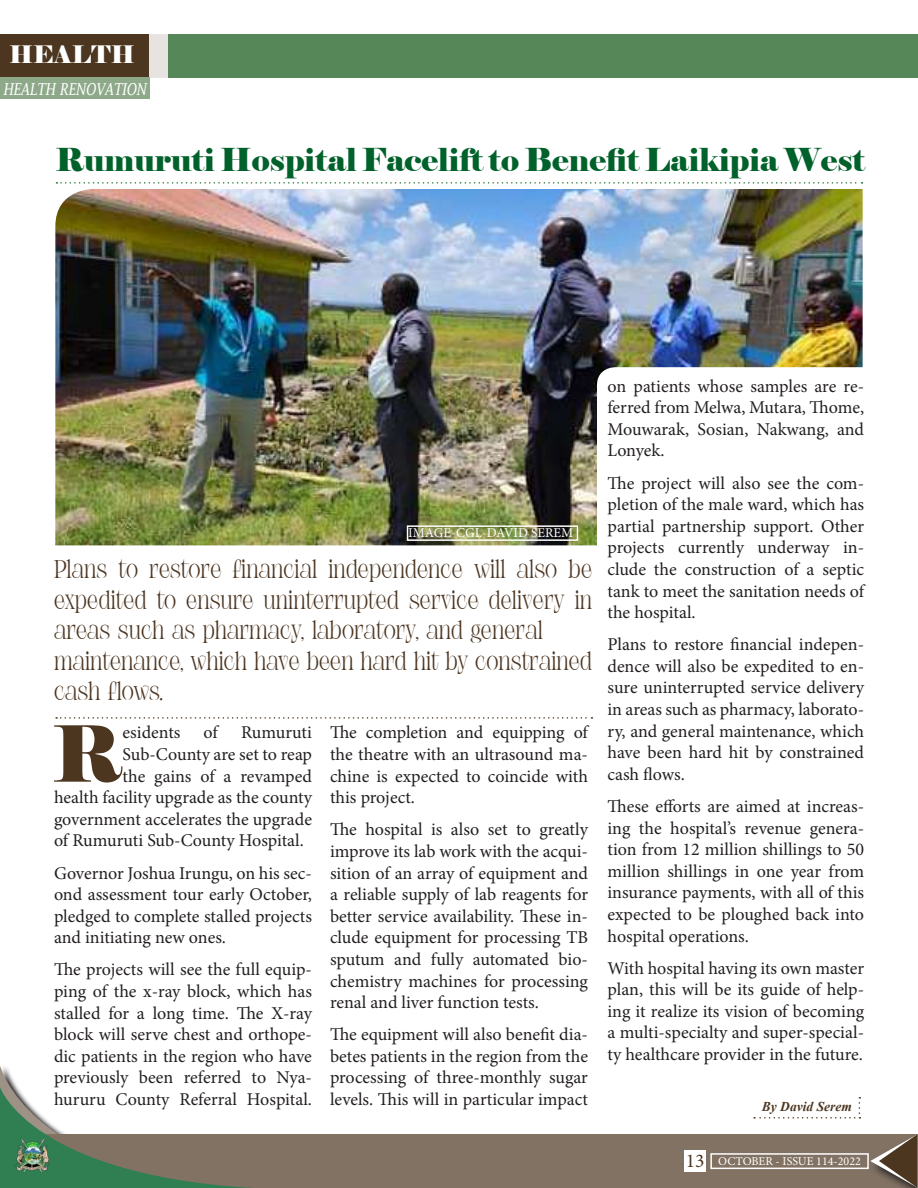
<style>
.page{position:relative;width:918px;height:1188px;background:#fff}
.page>*{position:absolute;margin:0;border:0;box-sizing:border-box;transform-origin:0 0}
.t1{font:77.25px "Elephant";color:#4c3620}
.t2{font:31.5px "Elephant";color:#00612a}
.t3{font:25.5px/30.6px "Moresby";color:#4c3622}
.t4{font:24px "Elephant";color:#fff}
.t5{font:18px/21.6px "Minion Pro";color:#231f20;text-align:justify}
.t6{font:italic 16.5px "Lucida Fax";color:#fff;scale:.79 1}
.t7{font:13.5px "Minion Pro";color:#fff}
.t8{font:italic 700 13.5px "Times New Roman";color:#4c3620}
.t9{font:12px "Minion Pro";color:#fff}
.s1{font-size:19.5px;color:#4c3620}
</style>
<div class="page">
<img style="left:55px;top:189px;width:808px;height:356px">
<svg style="left:56px;top:717px;width:536px;height:2px"></svg>
<div style="left:597px;top:367px;width:293px;height:756px;background:#fff;border-radius:18px"></div>
<svg style="left:754px;top:1097px;width:106px;height:22px"></svg>
<svg style="left:0;top:1066px;width:18px;height:21px"></svg>
<div style="left:144px;top:34px;width:774px;height:43px;background:#568758"></div>
<div style="left:0;top:34px;width:149px;height:43px;background:#4c3620"></div>
<div style="left:149px;top:34px;width:19px;height:43px;background:#e6e3e0"></div>
<div style="left:0;top:1134px;width:918px;height:54px;background:#827263"></div>
<svg style="left:0;top:1087px;width:252px;height:101px"></svg>
<div style="left:869px;top:1132px;width:49px;height:56px;background:#fff"></div>
<svg style="left:870px;top:1134px;width:48px;height:54px;background:#736253"></svg>
<div style="left:684px;top:1150px;width:22px;height:22px;background:#fff"></div>
<div style="left:710px;top:1153px;width:159px;height:16px;border:2px solid #fff"></div>
<img style="left:14px;top:1137px;width:36px;height:35px">
<div style="left:0;top:77px;width:149px;height:22px;background:#8da989"></div>
<div style="left:407px;top:525px;width:171px;height:16px;border:2px solid #fff"></div>
<svg style="left:56px;top:182px;width:807px;height:2px"></svg>
<h3 class="t4" style="left:9px;top:40px;width:127px">HEALTH</h3>
<p class="t6" style="left:3px;top:79px;width:183px">HEALTH RENOVATION</p>
<h2 class="t2" style="left:55px;top:140px;width:812px">Rumuruti Hospital Facelift to Benefit Laikipia West</h2>
<p class="t7" style="left:408px;top:523px;width:166px">IMAGE-CGL-DAVID SEREM</p>
<h3 class="t3" style="left:54px;top:555px;width:540px">Plans to restore financial independence will also be expedited to ensure uninterrupted service delivery in areas such as pharmacy, laboratory, and general maintenance, which have been hard hit by constrained cash flows.</h3>
<h1 class="t1" style="left:52px;top:706px;width:72px">R</h1>
<p class="t5" style="left:123px;top:722px;width:59px">esidents</p>
<p class="t5" style="left:204px;top:722px;width:16px">of</p>
<p class="t5" style="left:241px;top:722px;width:72px">Rumuruti</p>
<p class="t5" style="left:123px;top:744px;width:191px">Sub-County are set to reap</p>
<p class="t5" style="left:123px;top:765px;width:191px">the gains of a revamped</p>
<p class="t5" style="left:54px;top:787px;width:260px">health facility upgrade as the county</p>
<p class="t5" style="left:54px;top:808px;width:260px">government accelerates the upgrade</p>
<p class="t5" style="left:54px;top:830px;width:251px">of Rumuruti Sub-County Hospital.</p>
<p class="t5" style="left:54px;top:862px;width:260px">Governor Joshua Irungu, on his sec&shy;ond assessment tour early October, pledged to complete stalled projects and initiating new ones.</p>
<p class="t5" style="left:54px;top:959px;width:260px">The projects will see the full equip&shy;ping of the x-ray block, which has stalled for a long time. The X-ray block will serve chest and orthope&shy;dic patients in the region who have previously been referred to Nya&shy;hururu County Referral Hospital.</p>
<p class="t5" style="left:330px;top:722px;width:260px">The completion and equipping of the theatre with an ultrasound ma&shy;chine is expected to coincide with this project.</p>
<p class="t5" style="left:330px;top:819px;width:260px">The hospital is also set to greatly improve its lab work with the acqui&shy;sition of an array of equipment and a reliable supply of lab reagents for better service availability. These in&shy;clude equipment for processing TB sputum and fully automated bio&shy;chemistry machines for processing renal and liver function tests.</p>
<p class="t5" style="left:330px;top:1024px;width:260px">The equipment will also benefit dia&shy;betes patients in the region from the processing of three-monthly sugar levels. This will in particular impact</p>
<p class="t5" style="left:608px;top:375px;width:258px">on patients whose samples are re&shy;ferred from Melwa, Mutara, Thome, Mouwarak, Sosian, Nakwang, and Lonyek.</p>
<p class="t5" style="left:608px;top:472px;width:258px">The project will also see the com&shy;pletion of the male ward, which has partial partnership support. Other projects currently underway in&shy;clude the construction of a septic tank to meet the sanitation needs of the hospital.</p>
<p class="t5" style="left:608px;top:634px;width:258px">Plans to restore financial indepen&shy;dence will also be expedited to en&shy;sure uninterrupted service delivery in areas such as pharmacy, laborato&shy;ry, and general maintenance, which have been hard hit by constrained cash flows.</p>
<p class="t5" style="left:608px;top:796px;width:258px">These efforts are aimed at increas&shy;ing the hospital’s revenue genera&shy;tion from 12 million shillings to 50 million shillings in one year from insurance payments, with all of this expected to be ploughed back into hospital operations.</p>
<p class="t5" style="left:608px;top:957px;width:258px">With hospital having its own master plan, this will be its guide of help&shy;ing it realize its vision of becoming a multi-specialty and super-special&shy;ty healthcare provider in the future.</p>
<p class="t8" style="left:762px;top:1098px;width:91px">By David Serem</p>
<p class="t9" style="left:686px;top:1153px;width:177px"><span class="s1">13</span> OCTOBER - ISSUE 114-2022</p>
</div>
